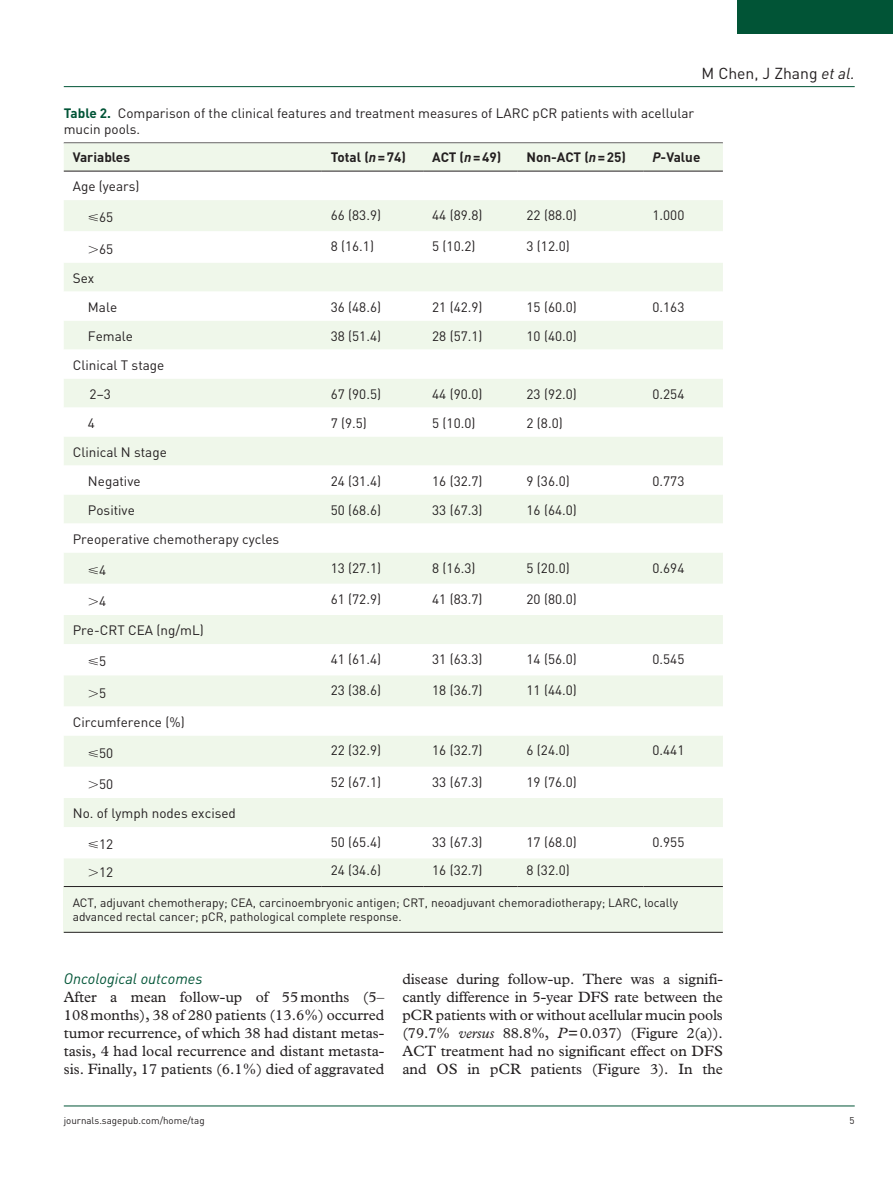
<style>
.page{position:relative;width:893px;height:1191px;background:#fff}
.page>*{position:absolute;margin:0;border:0;box-sizing:border-box;transform-origin:0 0}
.t1{font:15.75px "DIN";color:#231f20}
.t2{font:15px/18px "Plantin Std";color:#231f20;text-align:justify}
.t3{font:italic 15px "DIN";color:#015436}
.t4{font:13.5px/29px "DIN";color:#231f20}
.t5{font:700 13.5px "DIN";color:#231f20}
.t6{font:12px/14.2px "DIN";color:#231f20}
.t7{font:9.75px "DIN";color:#231f20}
.s1{font-style:italic}
.s2{font-weight:700;color:#015436}
</style>
<div class="page">
<hr style="left:64px;top:86px;width:791px;height:1px;background:#015436">
<hr style="left:64px;top:1105px;width:791px;height:1px;background:#015436">
<div style="left:738px;top:0;width:155px;height:34px;background:#015436"></div>
<div style="left:64px;top:886px;width:659px;height:46px;background:#eff7ea"></div>
<hr style="left:64px;top:932px;width:659px;height:1px;background:#231f20">
<div style="left:64px;top:143px;width:659px;height:743px;background:#eff7ea"></div>
<svg style="left:64px;top:171px;width:659px;height:687px"></svg>
<hr style="left:64px;top:171px;width:258px;height:1px;background:#231f20">
<hr style="left:322px;top:171px;width:101px;height:1px;background:#231f20">
<hr style="left:423px;top:171px;width:94px;height:1px;background:#231f20">
<hr style="left:518px;top:171px;width:126px;height:1px;background:#231f20">
<hr style="left:644px;top:171px;width:79px;height:1px;background:#231f20">
<hr style="left:64px;top:886px;width:258px;height:1px;background:#231f20">
<hr style="left:322px;top:886px;width:101px;height:1px;background:#231f20">
<hr style="left:423px;top:886px;width:94px;height:1px;background:#231f20">
<hr style="left:518px;top:886px;width:126px;height:1px;background:#231f20">
<hr style="left:644px;top:886px;width:79px;height:1px;background:#231f20">
<svg style="left:89px;top:245px;width:9px;height:8px"></svg>
<svg style="left:89px;top:598px;width:9px;height:7px"></svg>
<svg style="left:89px;top:689px;width:9px;height:8px"></svg>
<svg style="left:89px;top:780px;width:9px;height:8px"></svg>
<svg style="left:89px;top:869px;width:9px;height:8px"></svg>
<p class="t1" style="left:702px;top:63px;width:155px">M Chen, J Zhang <span class="s1">et al.</span></p>
<p class="t4" style="left:64px;top:105px;width:632px;line-height:15.8px"><span class="s2">Table 2.</span> Comparison of the clinical features and treatment measures of LARC pCR patients with acellular mucin pools.</p>
<p class="t5" style="left:73px;top:148px;width:59px">Variables</p>
<p class="t5" style="left:331px;top:148px;width:77px">Total (<span class="s1">n</span>=74)</p>
<p class="t5" style="left:432px;top:148px;width:71px">ACT (<span class="s1">n</span>=49)</p>
<p class="t5" style="left:527px;top:148px;width:101px">Non-ACT (<span class="s1">n</span>=25)</p>
<p class="t5" style="left:652px;top:148px;width:49px"><span class="s1">P</span>-Value</p>
<p class="t4" style="left:73px;top:171px;width:68px">Age (years)</p>
<p class="t4" style="left:88px;top:203px;width:27px">⩽65</p>
<p class="t4" style="left:331px;top:200px;width:52px">66 (83.9)</p>
<p class="t4" style="left:432px;top:200px;width:52px">44 (89.8)</p>
<p class="t4" style="left:527px;top:200px;width:52px">22 (88.0)</p>
<p class="t4" style="left:652px;top:200px;width:33px">1.000</p>
<p class="t4" style="left:99px;top:234px;width:16px">65</p>
<p class="t4" style="left:331px;top:232px;width:45px">8 (16.1)</p>
<p class="t4" style="left:432px;top:232px;width:45px">5 (10.2)</p>
<p class="t4" style="left:527px;top:232px;width:45px">3 (12.0)</p>
<p class="t4" style="left:88px;top:263px;width:31px;text-indent:-15px">Sex<br>Male</p>
<p class="t4" style="left:331px;top:292px;width:52px">36 (48.6)</p>
<p class="t4" style="left:432px;top:292px;width:52px">21 (42.9)</p>
<p class="t4" style="left:527px;top:292px;width:52px">15 (60.0)</p>
<p class="t4" style="left:652px;top:292px;width:33px">0.163</p>
<p class="t4" style="left:88px;top:321px;width:47px">Female</p>
<p class="t4" style="left:331px;top:321px;width:52px">38 (51.4)</p>
<p class="t4" style="left:432px;top:321px;width:52px">28 (57.1)</p>
<p class="t4" style="left:527px;top:321px;width:52px">10 (40.0)</p>
<p class="t4" style="left:90px;top:350px;width:76px;text-indent:-17px">Clinical T stage<br>2–3</p>
<p class="t4" style="left:331px;top:379px;width:52px">67 (90.5)</p>
<p class="t4" style="left:432px;top:379px;width:52px">44 (90.0)</p>
<p class="t4" style="left:527px;top:379px;width:52px">23 (92.0)</p>
<p class="t4" style="left:652px;top:379px;width:33px">0.254</p>
<p class="t4" style="left:88px;top:408px;width:9px">4</p>
<p class="t4" style="left:331px;top:408px;width:38px">7 (9.5)</p>
<p class="t4" style="left:432px;top:408px;width:45px">5 (10.0)</p>
<p class="t4" style="left:527px;top:408px;width:38px">2 (8.0)</p>
<p class="t4" style="left:88px;top:437px;width:80px;text-indent:-15px">Clinical N stage<br>Negative</p>
<p class="t4" style="left:331px;top:466px;width:52px">24 (31.4)</p>
<p class="t4" style="left:432px;top:466px;width:52px">16 (32.7)</p>
<p class="t4" style="left:527px;top:466px;width:45px">9 (36.0)</p>
<p class="t4" style="left:652px;top:466px;width:33px">0.773</p>
<p class="t4" style="left:88px;top:495px;width:48px">Positive</p>
<p class="t4" style="left:331px;top:495px;width:52px">50 (68.6)</p>
<p class="t4" style="left:432px;top:495px;width:52px">33 (67.3)</p>
<p class="t4" style="left:527px;top:495px;width:52px">16 (64.0)</p>
<p class="t4" style="left:73px;top:524px;width:208px">Preoperative chemotherapy cycles</p>
<p class="t4" style="left:88px;top:555px;width:20px">⩽4</p>
<p class="t4" style="left:331px;top:553px;width:52px">13 (27.1)</p>
<p class="t4" style="left:432px;top:553px;width:45px">8 (16.3)</p>
<p class="t4" style="left:527px;top:553px;width:45px">5 (20.0)</p>
<p class="t4" style="left:652px;top:553px;width:33px">0.694</p>
<p class="t4" style="left:99px;top:586px;width:9px">4</p>
<p class="t4" style="left:331px;top:584px;width:52px">61 (72.9)</p>
<p class="t4" style="left:432px;top:584px;width:52px">41 (83.7)</p>
<p class="t4" style="left:527px;top:584px;width:52px">20 (80.0)</p>
<p class="t4" style="left:73px;top:615px;width:132px">Pre-CRT CEA (ng/mL)</p>
<p class="t4" style="left:88px;top:646px;width:20px">⩽5</p>
<p class="t4" style="left:331px;top:644px;width:52px">41 (61.4)</p>
<p class="t4" style="left:432px;top:644px;width:52px">31 (63.3)</p>
<p class="t4" style="left:527px;top:644px;width:52px">14 (56.0)</p>
<p class="t4" style="left:652px;top:644px;width:33px">0.545</p>
<p class="t4" style="left:99px;top:678px;width:9px">5</p>
<p class="t4" style="left:331px;top:675px;width:52px">23 (38.6)</p>
<p class="t4" style="left:432px;top:675px;width:52px">18 (36.7)</p>
<p class="t4" style="left:527px;top:675px;width:52px">11 (44.0)</p>
<p class="t4" style="left:73px;top:707px;width:114px">Circumference (%)</p>
<p class="t4" style="left:88px;top:738px;width:27px">⩽50</p>
<p class="t4" style="left:331px;top:736px;width:52px">22 (32.9)</p>
<p class="t4" style="left:432px;top:736px;width:52px">16 (32.7)</p>
<p class="t4" style="left:527px;top:736px;width:45px">6 (24.0)</p>
<p class="t4" style="left:652px;top:736px;width:33px">0.441</p>
<p class="t4" style="left:99px;top:769px;width:16px">50</p>
<p class="t4" style="left:331px;top:767px;width:52px">52 (67.1)</p>
<p class="t4" style="left:432px;top:767px;width:52px">33 (67.3)</p>
<p class="t4" style="left:527px;top:767px;width:52px">19 (76.0)</p>
<p class="t4" style="left:73px;top:798px;width:165px">No. of lymph nodes excised</p>
<p class="t4" style="left:88px;top:829px;width:27px">⩽12</p>
<p class="t4" style="left:331px;top:827px;width:52px">50 (65.4)</p>
<p class="t4" style="left:432px;top:827px;width:52px">33 (67.3)</p>
<p class="t4" style="left:527px;top:827px;width:52px">17 (68.0)</p>
<p class="t4" style="left:652px;top:827px;width:33px">0.955</p>
<p class="t4" style="left:99px;top:858px;width:16px">12</p>
<p class="t4" style="left:331px;top:855px;width:52px">24 (34.6)</p>
<p class="t4" style="left:432px;top:855px;width:52px">16 (32.7)</p>
<p class="t4" style="left:527px;top:855px;width:45px">8 (32.0)</p>
<p class="t6" style="left:73px;top:895px;width:607px">ACT, adjuvant chemotherapy; CEA, carcinoembryonic antigen; CRT, neoadjuvant chemoradiotherapy; LARC, locally advanced rectal cancer; pCR, pathological complete response.</p>
<p class="t3" style="left:64px;top:969px;width:140px">Oncological outcomes</p>
<p class="t2" style="left:64px;top:988px;width:322px">After a mean follow-up of 55months (5– 108months), 38 of 280 patients (13.6%) occurred tumor recurrence, of which 38 had distant metas&shy;tasis, 4 had local recurrence and distant metasta&shy;sis. Finally, 17 patients (6.1%) died of aggravated</p>
<p class="t2" style="left:402px;top:970px;width:322px">disease during follow-up. There was a signifi&shy;cantly difference in 5-year DFS rate between the pCR patients with or without acellular mucin pools (79.7% <span class="s1">versus</span> 88.8%, <span class="s1">P</span>=0.037) (Figure 2(a)).<br>ACT treatment had no significant effect on DFS and OS in pCR patients (Figure 3). In the</p>
<p class="t7" style="left:64px;top:1114px;width:142px">journals.sagepub.com/home/tag</p>
<p class="t7" style="left:850px;top:1114px;width:7px">5</p>
</div>
